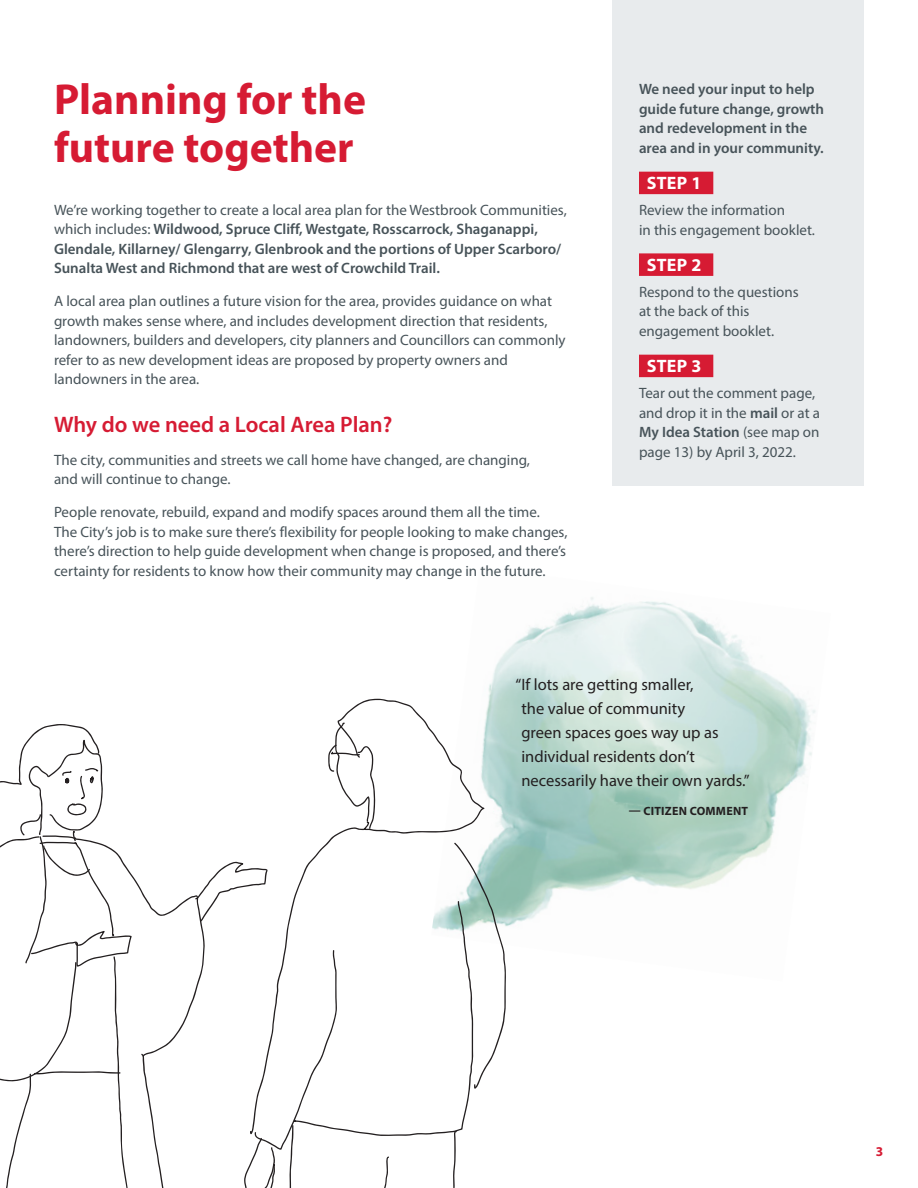
<style>
.page{position:relative;width:918px;height:1188px;background:#fff}
.page>*{position:absolute;margin:0;border:0;box-sizing:border-box;transform-origin:0 0}
.t1{font:700 43.5px/48px "Myriad Pro";color:#d61b33}
.t2{font:600 22.5px "Myriad Pro";color:#d61b33}
.STEP_1_2_3{font:700 18px "Myriad Pro";letter-spacing:.01em;color:#fff}
.QUOTE{font:16.5px/24px "Myriad Pro";color:#231f20}
.Body_copy{font:15px/19.5px "Myriad Pro";color:#475359}
.Body_copy-2{font:600 15px/19.5px "Myriad Pro";color:#475359}
.sidebar_copy{font:15px/19.5px "Myriad Pro";color:#475359}
.sidebar_copy-2{font:600 15px/19.5px "Myriad Pro";color:#475359}
.t3{font:700 13.5px "Myriad Pro";color:#d61b33}
.QUOTE_NAME{font:700 12px "Myriad Pro";letter-spacing:.02em;color:#231f20}
.s1{font-weight:400}
.s2{font-weight:600}
</style>
<div class="page">
<img style="left:488px;top:597px;width:328px;height:330px">
<div style="left:612px;top:0;width:252px;height:485px;background:#e8ebed"></div>
<svg style="left:0;top:699px;width:506px;height:489px"></svg>
<div style="left:639px;top:172px;width:74px;height:22px;background:#d61b33"></div>
<div style="left:639px;top:253px;width:74px;height:23px;background:#d61b33"></div>
<div style="left:639px;top:355px;width:74px;height:22px;background:#d61b33"></div>
<h1 class="t1" style="left:54px;top:74px;width:314px">Planning for the future together</h1>
<p class="Body_copy-2" style="left:54px;top:200px;width:514px"><span class="s1">We’re working together to create a local area plan for the Westbrook Communities, which includes:</span> Wildwood, Spruce Cliff, Westgate, Rosscarrock, Shaganappi, Glendale, Killarney/ Glengarry, Glenbrook and the portions of Upper Scarboro/ Sunalta West and Richmond that are west of Crowchild Trail.</p>
<p class="Body_copy" style="left:54px;top:291px;width:513px">A local area plan outlines a future vision for the area, provides guidance on what growth makes sense where, and includes development direction that residents, landowners, builders and developers, city planners and Councillors can commonly refer to as new development ideas are proposed by property owners and landowners in the area.</p>
<h3 class="t2" style="left:54px;top:410px;width:340px">Why do we need a Local Area Plan?</h3>
<p class="Body_copy" style="left:54px;top:450px;width:478px">The city, communities and streets we call home have changed, are changing, and will continue to change.</p>
<p class="Body_copy" style="left:54px;top:502px;width:515px">People renovate, rebuild, expand and modify spaces around them all the time.<br>The City’s job is to make sure there’s flexibility for people looking to make changes, there’s direction to help guide development when change is proposed, and there’s certainty for residents to know how their community may change in the future.</p>
<p class="sidebar_copy-2" style="left:639px;top:79px;width:187px">We need your input to help guide future change, growth and redevelopment in the area and in your community.</p>
<p class="STEP_1_2_3" style="left:647px;top:171px;width:56px">STEP 1</p>
<p class="sidebar_copy" style="left:639px;top:200px;width:178px">Review the information<br>in this engagement booklet.</p>
<p class="STEP_1_2_3" style="left:647px;top:253px;width:56px">STEP 2</p>
<p class="sidebar_copy" style="left:639px;top:282px;width:161px">Respond to the questions at the back of this engagement booklet.</p>
<p class="STEP_1_2_3" style="left:647px;top:354px;width:56px">STEP 3</p>
<p class="sidebar_copy" style="left:639px;top:383px;width:183px">Tear out the comment page, and drop it in the <span class="s2">mail</span> or at a<br><span class="s2">My Idea Station</span> (see map on page 13) by April 3, 2022.</p>
<p class="QUOTE" style="left:521px;top:672px;width:230px;text-indent:-6px">“If lots are getting smaller,<br>the value of community<br>green spaces goes way up as individual residents don’t necessarily have their own yards.”</p>
<p class="QUOTE_NAME" style="left:629px;top:803px;width:121px">— CITIZEN COMMENT</p>
<p class="t3" style="left:876px;top:1143px;width:9px">3</p>
</div>
